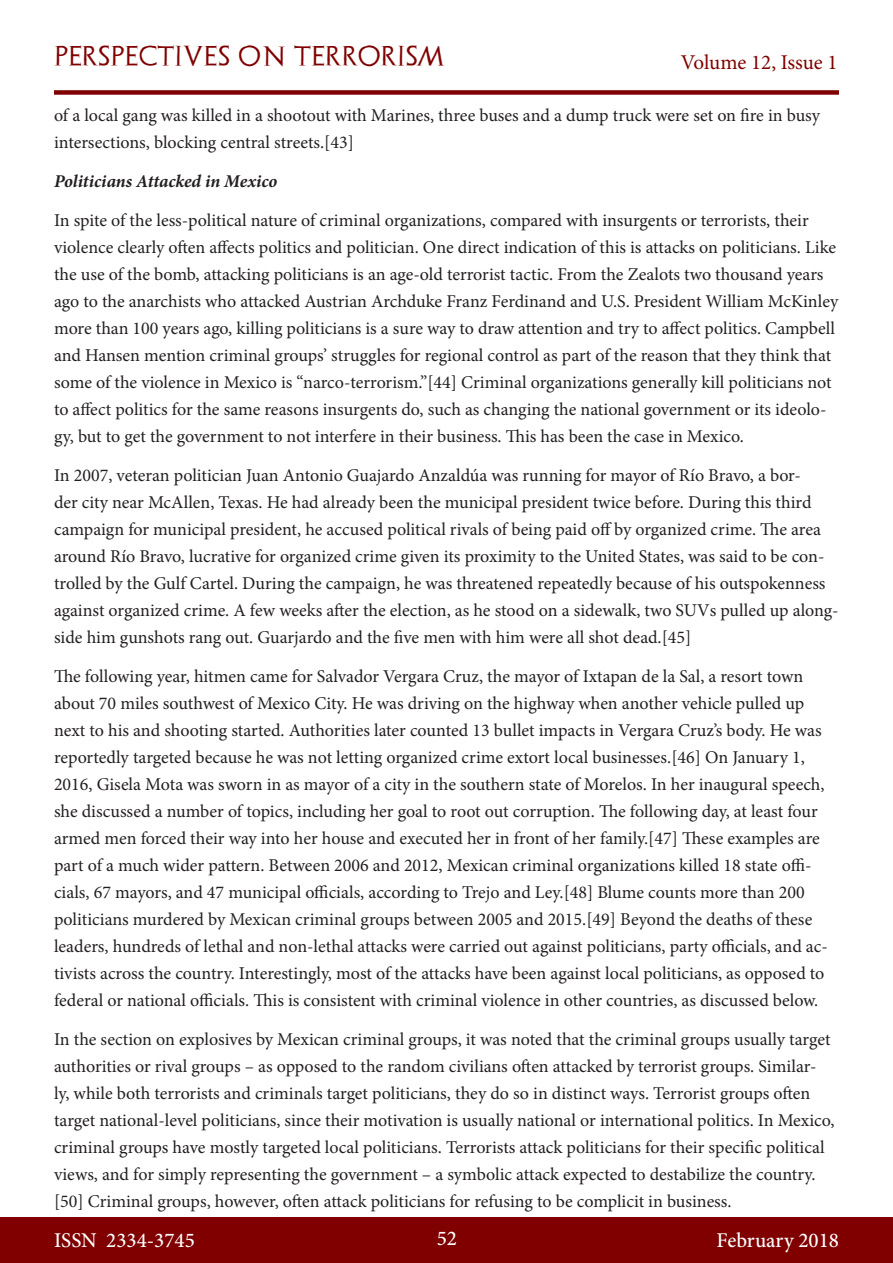
<style>
.page{position:relative;width:893px;height:1263px;background:#fff}
.page>*{position:absolute;margin:0;border:0;box-sizing:border-box;transform-origin:0 0}
.t1{font:500 21px "Minion Pro";color:#fff}
.t2{font:21px "Archeologicaps";letter-spacing:.045em;color:#800000}
.t3{font:21px "Minion Pro";letter-spacing:-.005em;color:#800000}
.t4{font:18px/27px "Minion Pro";color:#231f20}
.t5{font:italic 700 18px "Minion Pro";letter-spacing:-.005em;color:#231f20}
</style>
<div class="page">
<div style="left:0;top:1217px;width:893px;height:46px;background:#800000"></div>
<div style="left:54px;top:90px;width:785px;height:5px;background:#800000"></div>
<p class="t2" style="left:54px;top:43px;width:392px">PERSPECTIVES ON TERRORISM</p>
<p class="t3" style="left:681px;top:48px;width:158px">Volume 12, Issue 1</p>
<p class="t4" style="left:54px;top:102px;width:768px">of a local gang was killed in a shootout with Marines, three buses and a dump truck were set on fire in busy intersections, blocking central streets.[43]</p>
<p class="t5" style="left:54px;top:169px;width:225px">Politicians Attacked in Mexico</p>
<p class="t4" style="left:54px;top:207px;width:786px">In spite of the less-political nature of criminal organizations, compared with insurgents or terrorists, their violence clearly often affects politics and politician. One direct indication of this is attacks on politicians. Like the use of the bomb, attacking politicians is an age-old terrorist tactic. From the Zealots two thousand years ago to the anarchists who attacked Austrian Archduke Franz Ferdinand and U.S. President William McKinley more than 100 years ago, killing politicians is a sure way to draw attention and try to affect politics. Campbell and Hansen mention criminal groups’ struggles for regional control as part of the reason that they think that some of the violence in Mexico is “narco-terrorism.”[44] Criminal organizations generally kill politicians not to affect politics for the same reasons insurgents do, such as changing the national government or its ideolo&shy;gy, but to get the government to not interfere in their business. This has been the case in Mexico.</p>
<p class="t4" style="left:54px;top:462px;width:786px">In 2007, veteran politician Juan Antonio Guajardo Anzaldúa was running for mayor of Río Bravo, a bor-<br>der city near McAllen, Texas. He had already been the municipal president twice before. During this third campaign for municipal president, he accused political rivals of being paid off by organized crime. The area around Río Bravo, lucrative for organized crime given its proximity to the United States, was said to be con&shy;trolled by the Gulf Cartel. During the campaign, he was threatened repeatedly because of his outspokenness against organized crime. A few weeks after the election, as he stood on a sidewalk, two SUVs pulled up along&shy;side him gunshots rang out. Guarjardo and the five men with him were all shot dead.[45]</p>
<p class="t4" style="left:54px;top:663px;width:775px">The following year, hitmen came for Salvador Vergara Cruz, the mayor of Ixtapan de la Sal, a resort town about 70 miles southwest of Mexico City. He was driving on the highway when another vehicle pulled up next to his and shooting started. Authorities later counted 13 bullet impacts in Vergara Cruz’s body. He was reportedly targeted because he was not letting organized crime extort local businesses.[46] On January 1, 2016, Gisela Mota was sworn in as mayor of a city in the southern state of Morelos. In her inaugural speech, she discussed a number of topics, including her goal to root out corruption. The following day, at least four armed men forced their way into her house and executed her in front of her family.[47] These examples are part of a much wider pattern. Between 2006 and 2012, Mexican criminal organizations killed 18 state offi&shy;cials, 67 mayors, and 47 municipal officials, according to Trejo and Ley.[48] Blume counts more than 200 politicians murdered by Mexican criminal groups between 2005 and 2015.[49] Beyond the deaths of these leaders, hundreds of lethal and non-lethal attacks were carried out against politicians, party officials, and ac&shy;tivists across the country. Interestingly, most of the attacks have been against local politicians, as opposed to federal or national officials. This is consistent with criminal violence in other countries, as discussed below.</p>
<p class="t4" style="left:54px;top:1026px;width:782px">In the section on explosives by Mexican criminal groups, it was noted that the criminal groups usually target authorities or rival groups – as opposed to the random civilians often attacked by terrorist groups. Similar&shy;ly, while both terrorists and criminals target politicians, they do so in distinct ways. Terrorist groups often target national-level politicians, since their motivation is usually national or international politics. In Mexico, criminal groups have mostly targeted local politicians. Terrorists attack politicians for their specific political views, and for simply representing the government – a symbolic attack expected to destabilize the country. [50] Criminal groups, however, often attack politicians for refusing to be complicit in business.</p>
<p class="t1" style="left:54px;top:1226px;width:142px">ISSN 2334-3745</p>
<p class="t1" style="left:437px;top:1224px;width:22px">52</p>
<p class="t1" style="left:717px;top:1226px;width:124px">February 2018</p>
</div>
